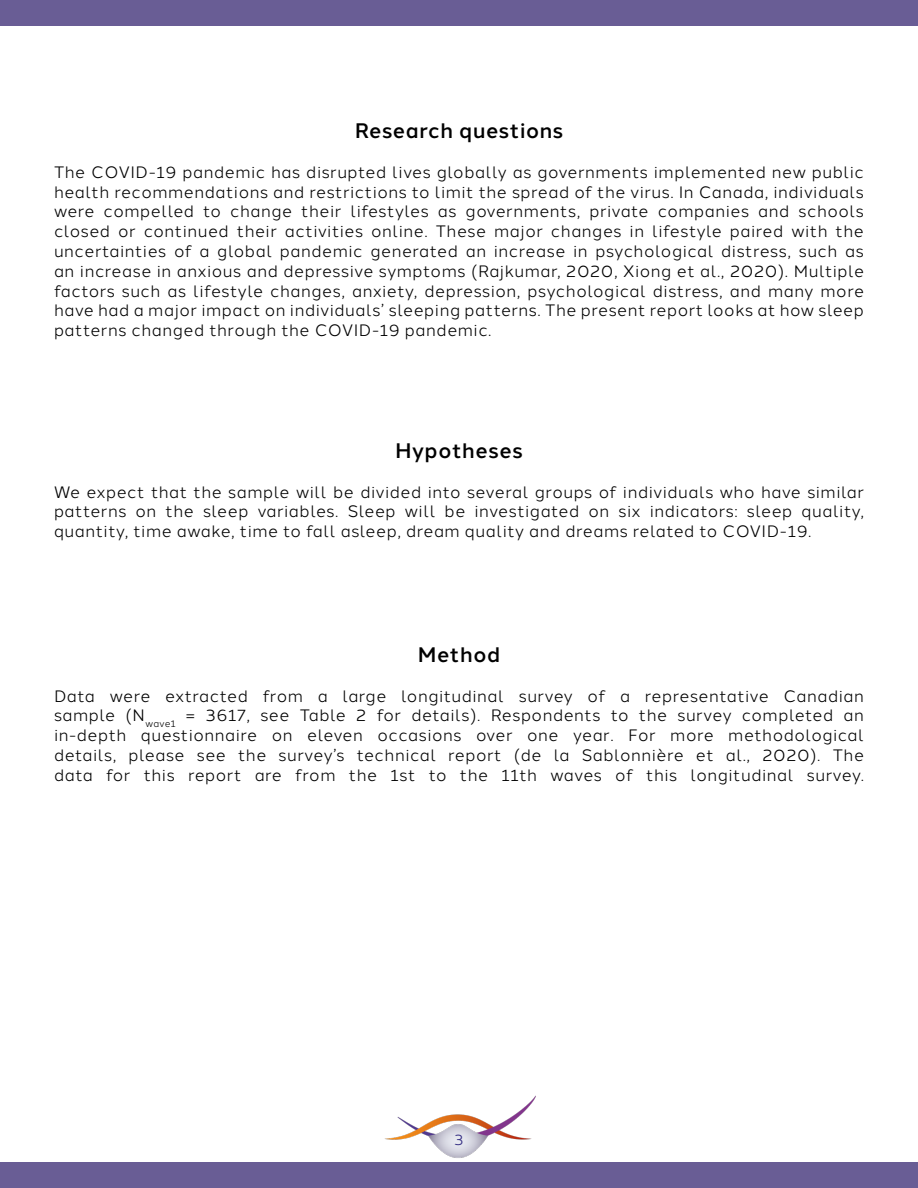
<style>
.page{position:relative;width:918px;height:1188px;background:#fff}
.page>*{position:absolute;margin:0;border:0;box-sizing:border-box;transform-origin:0 0}
.t1{font:500 21px "Halcom";letter-spacing:.03em;color:#000}
.t2{font:16.5px/19.8px "Halcom";letter-spacing:.03em;color:#000;text-align:justify}
.t3{font:15px "Halcom";color:#342d83}
</style>
<div class="page">
<div style="left:0;top:1162px;width:918px;height:26px;background:#695d95"></div>
<div style="left:0;top:0;width:918px;height:26px;background:#695d95"></div>
<img style="left:384px;top:1095px;width:152px;height:63px">
<p class="t1" style="left:355px;top:114px;width:210px">Research questions</p>
<p class="t2" style="left:54px;top:161px;width:812px">The COVID-19 pandemic has disrupted lives globally as governments implemented new public health recommendations and restrictions to limit the spread of the virus. In Canada, individuals were compelled to change their lifestyles as governments, private companies and schools closed or continued their activities online. These major changes in lifestyle paired with the uncertainties of a global pandemic generated an increase in psychological distress, such as an increase in anxious and depressive symptoms (Rajkumar, 2020, Xiong et al., 2020). Multiple factors such as lifestyle changes, anxiety, depression, psychological distress, and many more have had a major impact on individuals’ sleeping patterns. The present report looks at how sleep patterns changed through the COVID-19 pandemic.</p>
<p class="t1" style="left:395px;top:434px;width:129px">Hypotheses</p>
<p class="t2" style="left:54px;top:480px;width:812px">We expect that the sample will be divided into several groups of individuals who have similar patterns on the sleep variables. Sleep will be investigated on six indicators: sleep quality, quantity, time awake, time to fall asleep, dream quality and dreams related to COVID-19.</p>
<p class="t1" style="left:418px;top:638px;width:84px">Method</p>
<p class="t2" style="left:54px;top:684px;width:812px">Data were extracted from a large longitudinal survey of a representative Canadian sample (N<sub>wave1</sub> = 3617, see Table 2 for details). Respondents to the survey completed an in-depth questionnaire on eleven occasions over one year. For more methodological details, please see the survey’s technical report (de la Sablonnière et al., 2020). The data for this report are from the 1st to the 11th waves of this longitudinal survey.</p>
<p class="t3" style="left:454px;top:1128px;width:11px">3</p>
</div>
